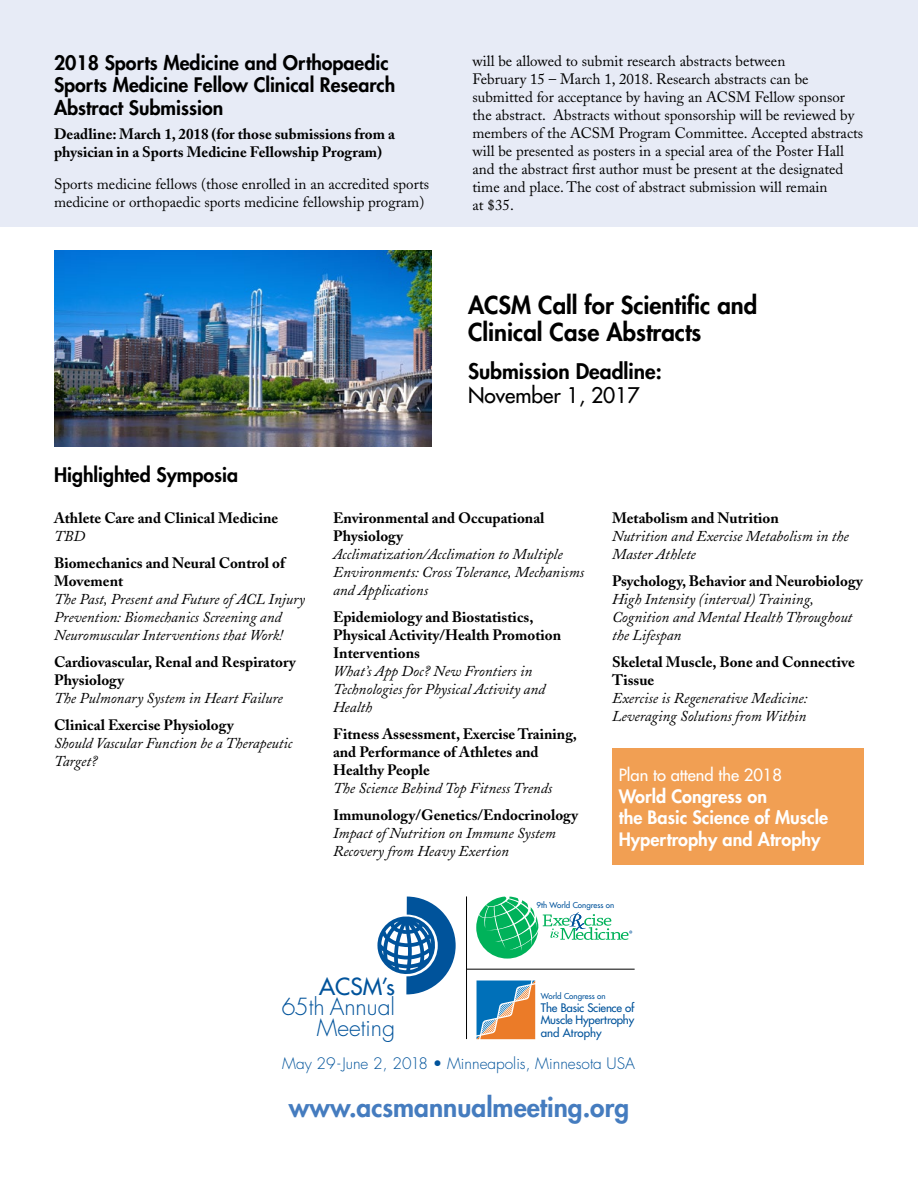
<style>
.page{position:relative;width:918px;height:1188px;background:#fff}
.page>*{position:absolute;margin:0;border:0;box-sizing:border-box;transform-origin:0 0}
.t1{font:800 26.25px "Futura";color:#457cbf}
.t2{font:800 24px/27px "Futura";color:#000}
.t3{font:300 22.95px/20.2px "Futura";color:#00539b;text-align:right}
.t4{font:22.95px "Futura";color:#00539b}
.t5{font:800 21px "Futura";color:#000}
.t6{font:21px "Futura";color:#000}
.t7{font:800 19.5px/22.5px "Futura";color:#000}
.t8{font:800 18px/21.6px "Futura";color:#fff}
.t9{font:16.5px "Futura";color:#fff}
.t10{font:300 15.45px "Futura";color:#00539b}
.t11{font:italic 15px/18px "Adobe Caslon";color:#000}
.t12{font:700 15px/18px "Adobe Caslon";color:#000}
.t13{font:15px/18px "Adobe Caslon";color:#000}
.t14{font:11.55px/12.3px "Futura";letter-spacing:-.02em;color:#00539b;text-align:justify}
.t15{font:7.95px "Futura";color:#00539b}
</style>
<div class="page">
<div style="left:0;top:0;width:918px;height:227px;background:#e7ebf6"></div>
<div style="left:612px;top:748px;width:252px;height:117px;background:#f19f53"></div>
<img style="left:54px;top:251px;width:378px;height:196px">
<svg style="left:377px;top:897px;width:79px;height:97px"></svg>
<svg style="left:476px;top:897px;width:156px;height:62px"></svg>
<hr style="left:466px;top:896px;width:1px;height:143px;background:#000">
<hr style="left:467px;top:969px;width:168px;height:1px;background:#000">
<svg style="left:477px;top:981px;width:58px;height:58px;background:#898782"></svg>
<h3 class="t7" style="left:54px;top:51px;width:343px">2018 Sports Medicine and Orthopaedic<br>Sports Medicine Fellow Clinical Research<br>Abstract Submission</h3>
<p class="t12" style="left:54px;top:125px;width:342px">Deadline: March 1, 2018 (for those submissions from a physician in a Sports Medicine Fellowship Program)</p>
<p class="t13" style="left:54px;top:175px;width:377px">Sports medicine fellows (those enrolled in an accredited sports medicine or orthopaedic sports medicine fellowship program)</p>
<h3 class="t7" style="left:54px;top:463px;width:186px">Highlighted Symposia</h3>
<p class="t13" style="left:472px;top:52px;width:392px">will be allowed to submit research abstracts between<br>February 15 – March 1, 2018. Research abstracts can be submitted for acceptance by having an ACSM Fellow sponsor the abstract. Abstracts without sponsorship will be reviewed by members of the ACSM Program Committee. Accepted abstracts will be presented as posters in a special area of the Poster Hall and the abstract first author must be present at the designated time and place. The cost of abstract submission will remain<br>at $35.</p>
<h2 class="t2" style="left:468px;top:291px;width:291px">ACSM Call for Scientific and<br>Clinical Case Abstracts</h2>
<h3 class="t5" style="left:468px;top:357px;width:195px">Submission Deadline:</h3>
<h3 class="t6" style="left:468px;top:381px;width:173px">November 1, 2017</h3>
<p class="t12" style="left:54px;top:509px;width:226px">Athlete Care and Clinical Medicine</p>
<p class="t11" style="left:54px;top:527px;width:33px">TBD</p>
<p class="t12" style="left:54px;top:554px;width:233px">Biomechanics and Neural Control of<br>Movement</p>
<p class="t11" style="left:54px;top:590px;width:253px">The Past, Present and Future of ACL Injury<br>Prevention: Biomechanics Screening and<br>Neuromuscular Interventions that Work!</p>
<p class="t12" style="left:54px;top:653px;width:243px">Cardiovascular, Renal and Respiratory<br>Physiology</p>
<p class="t11" style="left:54px;top:689px;width:230px">The Pulmonary System in Heart Failure</p>
<p class="t12" style="left:54px;top:716px;width:181px">Clinical Exercise Physiology</p>
<p class="t11" style="left:54px;top:734px;width:240px">Should Vascular Function be a Therapeutic<br>Target?</p>
<p class="t12" style="left:333px;top:509px;width:213px">Environmental and Occupational<br>Physiology</p>
<p class="t11" style="left:333px;top:545px;width:253px">Acclimatization/Acclimation to Multiple<br>Environments: Cross Tolerance, Mechanisms and Applications</p>
<p class="t12" style="left:333px;top:608px;width:230px">Epidemiology and Biostatistics,<br>Physical Activity/Health Promotion<br>Interventions</p>
<p class="t11" style="left:333px;top:662px;width:214px">What’s App Doc? New Frontiers in<br>Technologies for Physical Activity and<br>Health</p>
<p class="t12" style="left:333px;top:725px;width:246px">Fitness Assessment, Exercise Training, and Performance of Athletes and<br>Healthy People</p>
<p class="t11" style="left:333px;top:779px;width:221px">The Science Behind Top Fitness Trends</p>
<p class="t12" style="left:333px;top:806px;width:247px">Immunology/Genetics/Endocrinology</p>
<p class="t11" style="left:333px;top:824px;width:224px">Impact of Nutrition on Immune System<br>Recovery from Heavy Exertion</p>
<p class="t12" style="left:612px;top:509px;width:168px">Metabolism and Nutrition</p>
<p class="t11" style="left:612px;top:527px;width:238px">Nutrition and Exercise Metabolism in the<br>Master Athlete</p>
<p class="t12" style="left:612px;top:572px;width:252px">Psychology, Behavior and Neurobiology</p>
<p class="t11" style="left:612px;top:590px;width:242px">High Intensity (interval) Training,<br>Cognition and Mental Health Throughout the Lifespan</p>
<p class="t12" style="left:612px;top:653px;width:245px">Skeletal Muscle, Bone and Connective<br>Tissue</p>
<p class="t11" style="left:612px;top:689px;width:197px">Exercise is Regenerative Medicine:<br>Leveraging Solutions from Within</p>
<p class="t9" style="left:619px;top:764px;width:165px">Plan to attend the 2018</p>
<p class="t8" style="left:619px;top:785px;width:211px">World Congress on<br>the Basic Science of Muscle<br>Hypertrophy and Atrophy</p>
<p class="t15" style="left:537px;top:900px;width:79px">9th World Congress on</p>
<h3 class="t4" style="left:319px;top:972px;width:77px">ACSM’s</h3>
<h3 class="t3" style="left:281px;top:997px;width:115px">65th Annual<br>Meeting</h3>
<p class="t15" style="left:541px;top:991px;width:66px">World Congress on</p>
<p class="t14" style="left:541px;top:1001px;width:95px">The Basic Science of Muscle Hypertrophy and Atrophy</p>
<p class="t10" style="left:282px;top:1054px;width:354px">May 29- June 2, 2018 • Minneapolis, Minnesota USA</p>
<h1 class="t1" style="left:289px;top:1090px;width:342px">www.acsmannualmeeting.org</h1>
</div>
